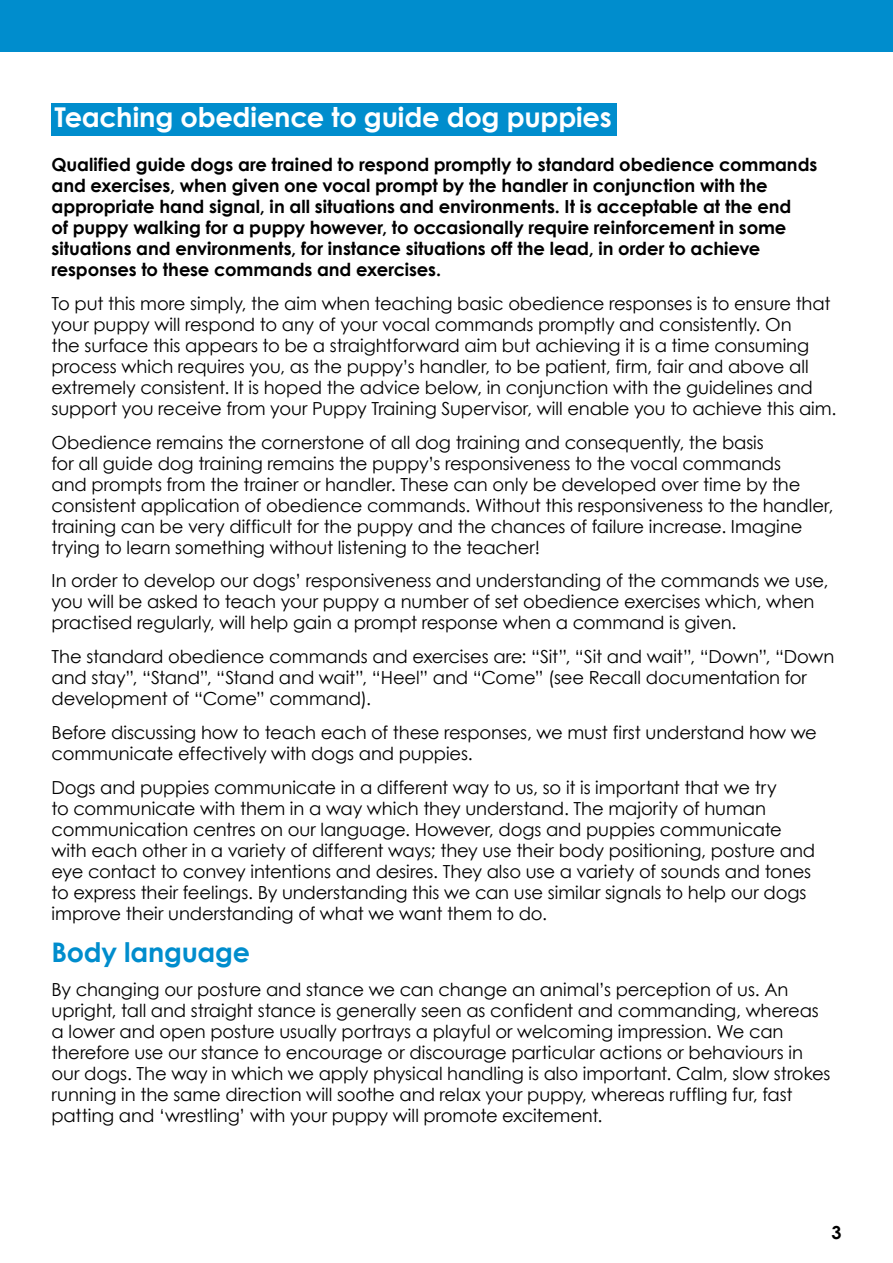
<style>
.page{position:relative;width:893px;height:1263px;background:#fff}
.page>*{position:absolute;margin:0;border:0;box-sizing:border-box;transform-origin:0 0}
.h3{font:700 27.3px "Century Gothic";letter-spacing:-.01em;color:#fff}
.h4{font:700 27px "Century Gothic";letter-spacing:-.01em;color:#008dcd}
.p{font:18px/21px "Century Gothic";letter-spacing:-.005em;color:#000}
.p-2{font:700 18px/21px "Century Gothic";letter-spacing:-.005em;color:#000}
</style>
<div class="page">
<div style="left:0;top:0;width:893px;height:52px;background:#008dcd"></div>
<div style="left:52px;top:104px;width:565px;height:32px;background:#008dcd"></div>
<h3 class="h3" style="left:54px;top:100px;width:559px">Teaching obedience to guide dog puppies</h3>
<p class="p-2" style="left:52px;top:154px;width:767px">Qualified guide dogs are trained to respond promptly to standard obedience commands and exercises, when given one vocal prompt by the handler in conjunction with the appropriate hand signal, in all situations and environments. It is acceptable at the end<br>of puppy walking for a puppy however, to occasionally require reinforcement in some situations and environments, for instance situations off the lead, in order to achieve responses to these commands and exercises.</p>
<p class="p" style="left:52px;top:293px;width:786px">To put this more simply, the aim when teaching basic obedience responses is to ensure that your puppy will respond to any of your vocal commands promptly and consistently. On<br>the surface this appears to be a straightforward aim but achieving it is a time consuming process which requires you, as the puppy’s handler, to be patient, firm, fair and above all extremely consistent. It is hoped the advice below, in conjunction with the guidelines and support you receive from your Puppy Training Supervisor, will enable you to achieve this aim.</p>
<p class="p" style="left:52px;top:431px;width:783px">Obedience remains the cornerstone of all dog training and consequently, the basis<br>for all guide dog training remains the puppy’s responsiveness to the vocal commands<br>and prompts from the trainer or handler. These can only be developed over time by the consistent application of obedience commands. Without this responsiveness to the handler, training can be very difficult for the puppy and the chances of failure increase. Imagine trying to learn something without listening to the teacher!</p>
<p class="p" style="left:52px;top:570px;width:778px">In order to develop our dogs’ responsiveness and understanding of the commands we use, you will be asked to teach your puppy a number of set obedience exercises which, when practised regularly, will help gain a prompt response when a command is given.</p>
<p class="p" style="left:52px;top:646px;width:784px">The standard obedience commands and exercises are: “Sit”, “Sit and wait”, “Down”, “Down and stay”, “Stand”, “Stand and wait”, “Heel” and “Come” (see Recall documentation for development of “Come” command).</p>
<p class="p" style="left:52px;top:722px;width:767px">Before discussing how to teach each of these responses, we must first understand how we communicate effectively with dogs and puppies.</p>
<p class="p" style="left:52px;top:776px;width:765px">Dogs and puppies communicate in a different way to us, so it is important that we try<br>to communicate with them in a way which they understand. The majority of human communication centres on our language. However, dogs and puppies communicate with each other in a variety of different ways; they use their body positioning, posture and eye contact to convey intentions and desires. They also use a variety of sounds and tones to express their feelings. By understanding this we can use similar signals to help our dogs improve their understanding of what we want them to do.</p>
<p class="h4" style="left:52px;top:936px;width:200px">Body language</p>
<p class="p" style="left:52px;top:979px;width:780px">By changing our posture and stance we can change an animal’s perception of us. An upright, tall and straight stance is generally seen as confident and commanding, whereas a lower and open posture usually portrays a playful or welcoming impression. We can therefore use our stance to encourage or discourage particular actions or behaviours in our dogs. The way in which we apply physical handling is also important. Calm, slow strokes running in the same direction will soothe and relax your puppy, whereas ruffling fur, fast patting and ‘wrestling’ with your puppy will promote excitement.</p>
<p class="p-2" style="left:831px;top:1221px;width:12px">3</p>
</div>
